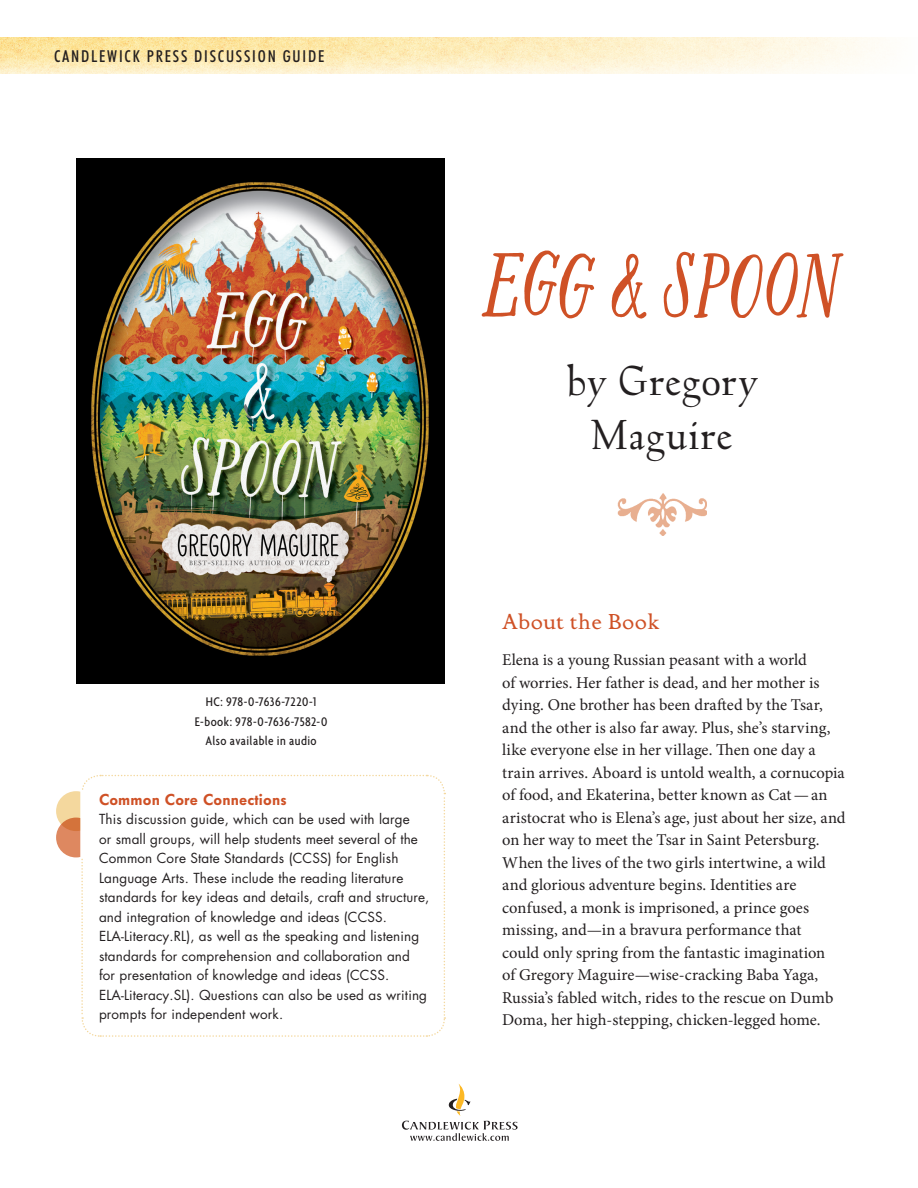
<style>
.page{position:relative;width:918px;height:1188px;background:#fff}
.page>*{position:absolute;margin:0;border:0;box-sizing:border-box;transform-origin:0 0}
.t1{font:45px/54px "Truesdell";letter-spacing:.015em;color:#231f20;text-align:center}
.t2{font:22.5px "Golden Cockerel ITC";letter-spacing:.02em;color:#cf5126}
.text{font:16.5px/22.5px "Minion Pro";color:#231f20}
.t3{font:500 condensed 16.5px "Futura BT";letter-spacing:.11em;color:#231f20}
.CC{font:16.5px "Futura Hvy";letter-spacing:.01em;color:#cf5126}
.CC-2{font:13.5px/19.5px "Futura";letter-spacing:.01em;color:#231f20}
.t4{font:500 condensed 13.5px "Agenda";letter-spacing:.03em;color:#231f20}
</style>
<div class="page">
<img style="left:618px;top:493px;width:89px;height:43px">
<img style="left:481px;top:250px;width:363px;height:69px">
<svg style="left:402px;top:1084px;width:116px;height:57px"></svg>
<img style="left:0;top:38px;width:880px;height:36px">
<svg style="left:56px;top:774px;width:390px;height:263px"></svg>
<img style="left:77px;top:158px;width:368px;height:526px">
<p class="t3" style="left:54px;top:46px;width:272px">CANDLEWICK PRESS DISCUSSION GUIDE</p>
<p class="t4" style="left:206px;top:694px;width:112px">HC: 978-0-7636-7220-1</p>
<p class="t4" style="left:195px;top:713px;width:134px">E-book: 978-0-7636-7582-0</p>
<p class="t4" style="left:205px;top:733px;width:113px">Also available in audio</p>
<p class="CC" style="left:99px;top:788px;width:189px">Common Core Connections</p>
<p class="CC-2" style="left:99px;top:809px;width:332px">This discussion guide, which can be used with large<br>or small groups, will help students meet several of the Common Core State Standards (CCSS) for English Language Arts. These include the reading literature standards for key ideas and details, craft and structure, and integration of knowledge and ideas (CCSS.<br>ELA-Literacy.RL), as well as the speaking and listening standards for comprehension and collaboration and for presentation of knowledge and ideas (CCSS.<br>ELA-Literacy.SL). Questions can also be used as writing prompts for independent work.</p>
<p class="t1" style="left:567px;top:354px;width:193px">by Gregory<br>Maguire</p>
<h1 class="t2" style="left:502px;top:609px;width:159px">About the Book</h1>
<p class="text" style="left:502px;top:649px;width:345px">Elena is a young Russian peasant with a world<br>of worries. Her father is dead, and her mother is dying. One brother has been drafted by the Tsar, and the other is also far away. Plus, she’s starving, like everyone else in her village. Then one day a train arrives. Aboard is untold wealth, a cornucopia of food, and Ekaterina, better known as Cat—an aristocrat who is Elena’s age, just about her size, and on her way to meet the Tsar in Saint Petersburg.<br>When the lives of the two girls intertwine, a wild and glorious adventure begins. Identities are confused, a monk is imprisoned, a prince goes missing, and—in a bravura performance that<br>could only spring from the fantastic imagination<br>of Gregory Maguire—wise-cracking Baba Yaga, Russia’s fabled witch, rides to the rescue on Dumb Doma, her high-stepping, chicken-legged home.</p>
</div>
